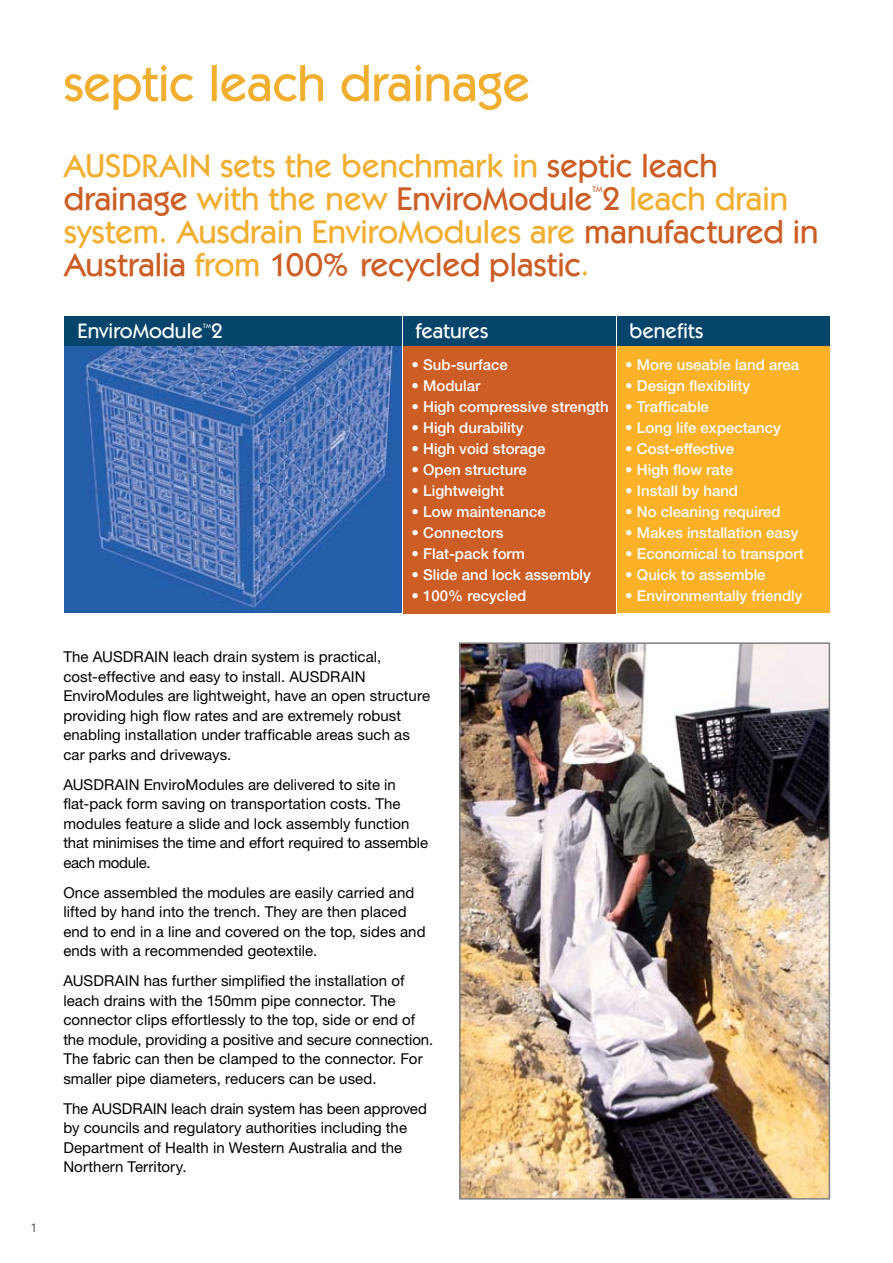
<style>
.page{position:relative;width:893px;height:1263px;background:#fff}
.page>*{position:absolute;margin:0;border:0;box-sizing:border-box;transform-origin:0 0}
.t1{font:500 51px "ITC Kabel Std";letter-spacing:-.005em;color:#f1ae2f}
.t2{font:500 33px/33px "ITC Kabel Std";color:#f1ae2f}
.t3{font:500 33px/33px "ITC Kabel Std";color:#cc5d24}
.t4{font:500 21px "ITC Kabel Std";color:#fff}
.t5{font:15px/19.5px "Helvetica Neue";letter-spacing:.005em;color:#000}
.t6{font:500 15px "Helvetica Neue";color:#fff}
.t7{font:12px "ITC Kabel Std";color:#241d1b}
.t8{font:500 8.25px "ITC Kabel Std";color:#cc5d24}
.t9{font:500 6.3px "ITC Kabel Std";color:#fff}
.s1{color:#cc5d24}
.s2{color:#f1ae2f}
</style>
<div class="page">
<img style="left:462px;top:645px;width:365px;height:551px">
<div style="left:459px;top:642px;width:371px;height:557px;border:2px solid #7e8082"></div>
<img style="left:65px;top:345px;width:337px;height:268px">
<div style="left:403px;top:316px;width:212px;height:30px;background:#05446b"></div>
<div style="left:403px;top:346px;width:213px;height:268px;background:#cc5d24"></div>
<div style="left:617px;top:345px;width:212px;height:268px;background:#fcb126"></div>
<div style="left:617px;top:316px;width:212px;height:29px;background:#05446b"></div>
<div style="left:65px;top:316px;width:337px;height:29px;background:#05446b"></div>
<p class="t7" style="left:31px;top:1221px;width:7px">1</p>
<h1 class="t1" style="left:64px;top:53px;width:468px">septic leach drainage</h1>
<h2 class="t2" style="left:64px;top:149px;width:726px">AUSDRAIN sets the benchmark in <span class="s1">septic leach drainage</span> with the new <span class="s1">EnviroModule 2</span> leach drain</h2>
<p class="t8" style="left:592px;top:184px;width:11px">TM</p>
<h2 class="t3" style="left:64px;top:215px;width:756px"><span class="s2">system. Ausdrain EnviroModules are</span> manufactured in<br>Australia <span class="s2">from</span> 100% recycled plastic<span class="s2">.</span></h2>
<h3 class="t4" style="left:78px;top:319px;width:147px">EnviroModule 2</h3>
<h3 class="t4" style="left:630px;top:319px;width:75px">benefits</h3>
<p class="t9" style="left:203px;top:322px;width:9px">TM</p>
<h3 class="t4" style="left:416px;top:319px;width:74px">features</h3>
<p class="t6" style="left:411px;top:356px;width:98px">• Sub-surface</p>
<p class="t6" style="left:411px;top:377px;width:70px">• Modular</p>
<p class="t6" style="left:411px;top:398px;width:199px">• High compressive strength</p>
<p class="t6" style="left:411px;top:419px;width:113px">• High durability</p>
<p class="t6" style="left:411px;top:440px;width:135px">• High void storage</p>
<p class="t6" style="left:411px;top:461px;width:117px">• Open structure</p>
<p class="t6" style="left:411px;top:482px;width:94px">• Lightweight</p>
<p class="t6" style="left:411px;top:503px;width:136px">• Low maintenance</p>
<p class="t6" style="left:411px;top:524px;width:94px">• Connectors</p>
<p class="t6" style="left:411px;top:545px;width:115px">• Flat-pack form</p>
<p class="t6" style="left:411px;top:566px;width:181px">• Slide and lock assembly</p>
<p class="t6" style="left:411px;top:587px;width:116px">• 100% recycled</p>
<p class="t6" style="left:625px;top:355px;width:175px">• More useable land area</p>
<p class="t6" style="left:625px;top:376px;width:127px">• Design flexibility</p>
<p class="t6" style="left:625px;top:397px;width:85px">• Trafficable</p>
<p class="t6" style="left:625px;top:418px;width:157px">• Long life expectancy</p>
<p class="t6" style="left:625px;top:439px;width:110px">• Cost-effective</p>
<p class="t6" style="left:625px;top:460px;width:109px">• High flow rate</p>
<p class="t6" style="left:625px;top:481px;width:114px">• Install by hand</p>
<p class="t6" style="left:625px;top:502px;width:157px">• No cleaning required</p>
<p class="t6" style="left:625px;top:523px;width:175px">• Makes installation easy</p>
<p class="t6" style="left:625px;top:544px;width:180px">• Economical to transport</p>
<p class="t6" style="left:625px;top:565px;width:142px">• Quick to assemble</p>
<p class="t6" style="left:625px;top:586px;width:179px">• Environmentally friendly</p>
<p class="t5" style="left:63px;top:647px;width:368px">The AUSDRAIN leach drain system is practical, cost-effective and easy to install. AUSDRAIN EnviroModules are lightweight, have an open structure providing high flow rates and are extremely robust enabling installation under trafficable areas such as car parks and driveways.</p>
<p class="t5" style="left:63px;top:774px;width:366px">AUSDRAIN EnviroModules are delivered to site in flat-pack form saving on transportation costs. The modules feature a slide and lock assembly function that minimises the time and effort required to assemble each module.</p>
<p class="t5" style="left:63px;top:882px;width:364px">Once assembled the modules are easily carried and lifted by hand into the trench. They are then placed end to end in a line and covered on the top, sides and ends with a recommended geotextile.</p>
<p class="t5" style="left:63px;top:971px;width:371px">AUSDRAIN has further simplified the installation of leach drains with the 150mm pipe connector. The connector clips effortlessly to the top, side or end of the module, providing a positive and secure connection.<br>The fabric can then be clamped to the connector. For smaller pipe diameters, reducers can be used.</p>
<p class="t5" style="left:63px;top:1098px;width:365px">The AUSDRAIN leach drain system has been approved by councils and regulatory authorities including the Department of Health in Western Australia and the Northern Territory.</p>
</div>
